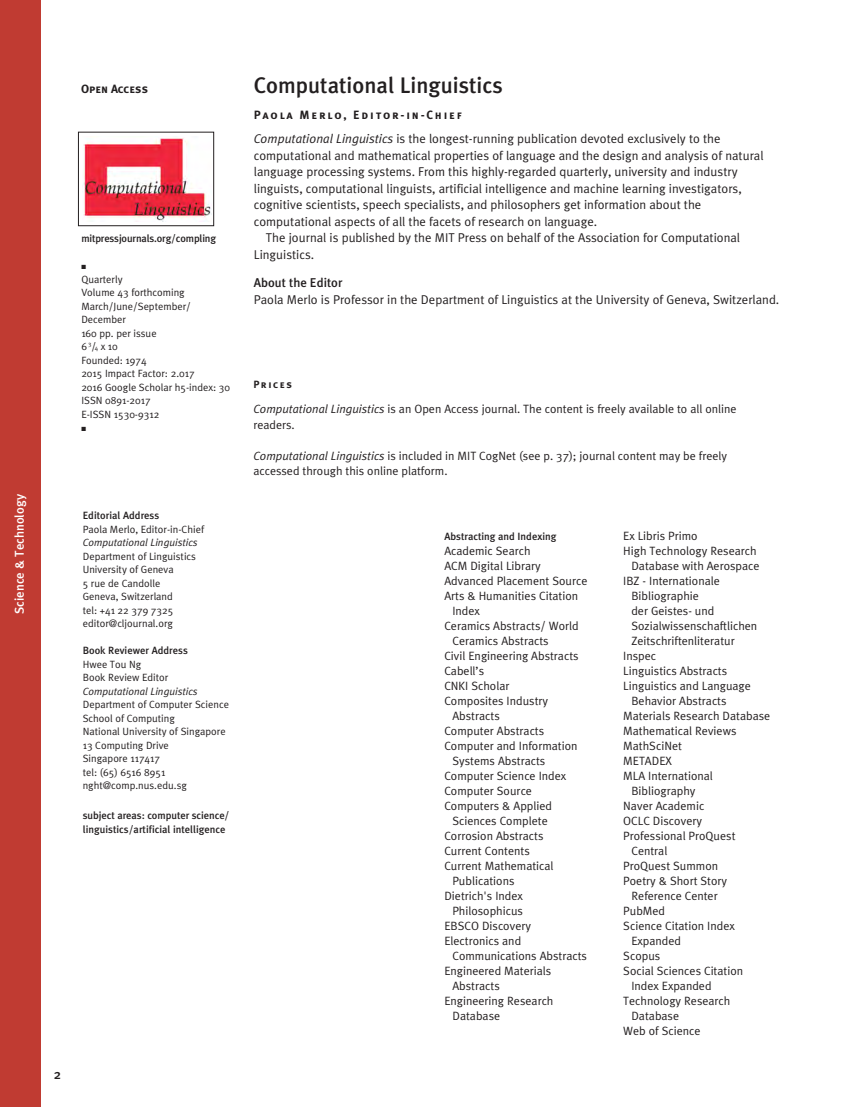
<style>
.page{position:relative;width:864px;height:1107px;background:#fff}
.page>*{position:absolute;margin:0;border:0;box-sizing:border-box;transform-origin:0 0}
.t1{font:500 22.5px "Meta Plus";color:#231f20}
.t2{font:500 13.5px "Meta Plus";color:#231f20}
.t3{font:12.75px "Meta Plus Normal";color:#231f20}
.t4{font:500 12.75px "Meta Plus";color:#fff}
.t5{font:500 12.75px "Meta Plus";color:#231f20}
.t6{font:12px/15.8px "Meta Plus Normal";color:#231f20}
.t7{font:12px "Meta Plus Bold Caps";letter-spacing:.15em;color:#231f20}
.t8{font:12px "Meta Plus Bold Caps";color:#231f20}
.t9{font:10.5px/13.5px "Meta Plus Normal";color:#231f20}
.t10{font:500 10.5px/13.5px "Meta Plus";color:#231f20}
.t11{font:italic 10.5px "Meta Plus Normal";color:#231f20}
.t12{font:10.5px "Meta Plus Bold Caps";letter-spacing:.15em;color:#231f20}
.t13{font:6px "Zapf Dingbats ITC";color:#231f20}
.s1{font-size:6.3px}
.s2{font-style:italic}
</style>
<div class="page">
<div style="left:0;top:0;width:40px;height:1107px;background:#c03b32"></div>
<img style="left:83px;top:138px;width:128px;height:83px">
<div style="left:78px;top:132px;width:136px;height:94px;border:1px solid #231f20"></div>
<p class="t4" style="left:12px;top:614px;width:121px;rotate:-90deg">Science &amp; Technology</p>
<p class="t8" style="left:81px;top:82px;width:69px">Open Access</p>
<p class="t10" style="left:81px;top:232px;width:136px">mitpressjournals.org/compling</p>
<p class="t13" style="left:81px;top:265px;width:6px">■</p>
<p class="t9" style="left:81px;top:272px;width:150px">Quarterly<br>Volume 43 forthcoming<br>March/June/September/<br>December<br>160 pp. per issue<br>6 <sup>3</sup>/<span class="s1">4</span> x 10<br>Founded: 1974<br>2015 Impact Factor: 2.017<br>2016 Google Scholar h5-index: 30<br>ISSN 0891-2017<br>E-ISSN 1530-9312</p>
<p class="t13" style="left:81px;top:427px;width:6px">■</p>
<p class="t10" style="left:83px;top:509px;width:78px">Editorial Address</p>
<p class="t9" style="left:83px;top:522px;width:123px">Paola Merlo, Editor-in-Chief</p>
<p class="t11" style="left:83px;top:537px;width:116px">Computational Linguistics</p>
<p class="t9" style="left:83px;top:549px;width:115px">Department of Linguistics<br>University of Geneva<br>5 rue de Candolle<br>Geneva, Switzerland<br>tel: +41 22 379 7325 editor@cljournal.org</p>
<p class="t10" style="left:83px;top:644px;width:107px">Book Reviewer Address</p>
<p class="t9" style="left:83px;top:657px;width:87px">Hwee Tou Ng<br>Book Review Editor</p>
<p class="t11" style="left:83px;top:685px;width:116px">Computational Linguistics</p>
<p class="t9" style="left:83px;top:698px;width:148px">Department of Computer Science<br>School of Computing<br>National University of Singapore<br>13 Computing Drive<br>Singapore 117417<br>tel: (65) 6516 8951 nght@comp.nus.edu.sg</p>
<p class="t10" style="left:83px;top:809px;width:148px">subject areas: computer science/ linguistics/artificial intelligence</p>
<p class="t2" style="left:54px;top:1066px;width:9px">2</p>
<h1 class="t1" style="left:254px;top:72px;width:250px">Computational Linguistics</h1>
<p class="t7" style="left:254px;top:108px;width:210px">Paola Merlo, Editor-in-Chief</p>
<p class="t3" style="left:254px;top:132px;width:468px"><span class="s2">Computational Linguistics</span> is the longest-running publication devoted exclusively to the</p>
<p class="t3" style="left:254px;top:148px;width:511px">computational and mathematical properties of language and the design and analysis of natural</p>
<p class="t3" style="left:254px;top:165px;width:485px">language processing systems. From this highly-regarded quarterly, university and industry</p>
<p class="t3" style="left:254px;top:181px;width:489px">linguists, computational linguists, artificial intelligence and machine learning investigators,</p>
<p class="t3" style="left:254px;top:198px;width:449px">cognitive scientists, speech specialists, and philosophers get information about the</p>
<p class="t3" style="left:254px;top:214px;width:345px">computational aspects of all the facets of research on language.</p>
<p class="t3" style="left:266px;top:231px;width:476px">The journal is published by the MIT Press on behalf of the Association for Computational</p>
<p class="t3" style="left:254px;top:247px;width:62px">Linguistics.</p>
<p class="t5" style="left:254px;top:276px;width:90px">About the Editor</p>
<p class="t3" style="left:254px;top:292px;width:527px">Paola Merlo is Professor in the Department of Linguistics at the University of Geneva, Switzerland.</p>
<p class="t12" style="left:253px;top:379px;width:40px">Prices</p>
<p class="t6" style="left:253px;top:401px;width:485px"><span class="s2">Computational Linguistics</span> is an Open Access journal. The content is freely available to all online readers.</p>
<p class="t6" style="left:253px;top:447px;width:475px"><span class="s2">Computational Linguistics</span> is included in MIT CogNet (see p. 37); journal content may be freely accessed through this online platform.</p>
<p class="t10" style="left:444px;top:529px;width:114px">Abstracting and Indexing</p>
<p class="t6" style="left:444px;top:543px;width:88px">Academic Search</p>
<p class="t6" style="left:444px;top:558px;width:98px">ACM Digital Library</p>
<p class="t6" style="left:444px;top:573px;width:145px">Advanced Placement Source</p>
<p class="t6" style="left:444px;top:588px;width:135px">Arts &amp; Humanities Citation</p>
<p class="t6" style="left:452px;top:603px;width:29px">Index</p>
<p class="t6" style="left:444px;top:618px;width:136px">Ceramics Abstracts/ World</p>
<p class="t6" style="left:452px;top:633px;width:98px">Ceramics Abstracts</p>
<p class="t6" style="left:444px;top:648px;width:136px">Civil Engineering Abstracts</p>
<p class="t6" style="left:444px;top:663px;width:41px">Cabell’s</p>
<p class="t6" style="left:444px;top:678px;width:67px">CNKI Scholar</p>
<p class="t6" style="left:444px;top:693px;width:105px">Composites Industry</p>
<p class="t6" style="left:452px;top:708px;width:49px">Abstracts</p>
<p class="t6" style="left:444px;top:723px;width:101px">Computer Abstracts</p>
<p class="t6" style="left:444px;top:738px;width:135px">Computer and Information</p>
<p class="t6" style="left:452px;top:753px;width:94px">Systems Abstracts</p>
<p class="t6" style="left:444px;top:768px;width:123px">Computer Science Index</p>
<p class="t6" style="left:444px;top:783px;width:89px">Computer Source</p>
<p class="t6" style="left:444px;top:798px;width:109px">Computers &amp; Applied</p>
<p class="t6" style="left:452px;top:813px;width:97px">Sciences Complete</p>
<p class="t6" style="left:444px;top:828px;width:101px">Corrosion Abstracts</p>
<p class="t6" style="left:444px;top:843px;width:87px">Current Contents</p>
<p class="t6" style="left:444px;top:858px;width:111px">Current Mathematical</p>
<p class="t6" style="left:452px;top:873px;width:64px">Publications</p>
<p class="t6" style="left:444px;top:888px;width:80px">Dietrich's Index</p>
<p class="t6" style="left:452px;top:903px;width:72px">Philosophicus</p>
<p class="t6" style="left:444px;top:918px;width:88px">EBSCO Discovery</p>
<p class="t6" style="left:444px;top:933px;width:78px">Electronics and</p>
<p class="t6" style="left:452px;top:948px;width:136px">Communications Abstracts</p>
<p class="t6" style="left:444px;top:963px;width:108px">Engineered Materials</p>
<p class="t6" style="left:452px;top:978px;width:49px">Abstracts</p>
<p class="t6" style="left:444px;top:993px;width:111px">Engineering Research</p>
<p class="t6" style="left:452px;top:1008px;width:49px">Database</p>
<p class="t6" style="left:623px;top:528px;width:76px">Ex Libris Primo</p>
<p class="t6" style="left:623px;top:543px;width:135px">High Technology Research</p>
<p class="t6" style="left:631px;top:558px;width:130px">Database with Aerospace</p>
<p class="t6" style="left:623px;top:573px;width:98px">IBZ - Internationale</p>
<p class="t6" style="left:631px;top:588px;width:69px">Bibliographie</p>
<p class="t6" style="left:631px;top:603px;width:85px">der Geistes- und</p>
<p class="t6" style="left:631px;top:618px;width:127px">Sozialwissenschaftlichen</p>
<p class="t6" style="left:631px;top:633px;width:105px">Zeitschriftenliteratur</p>
<p class="t6" style="left:623px;top:648px;width:34px">Inspec</p>
<p class="t6" style="left:623px;top:663px;width:105px">Linguistics Abstracts</p>
<p class="t6" style="left:623px;top:678px;width:129px">Linguistics and Language</p>
<p class="t6" style="left:631px;top:693px;width:97px">Behavior Abstracts</p>
<p class="t6" style="left:623px;top:708px;width:149px">Materials Research Database</p>
<p class="t6" style="left:623px;top:723px;width:115px">Mathematical Reviews</p>
<p class="t6" style="left:623px;top:738px;width:60px">MathSciNet</p>
<p class="t6" style="left:623px;top:753px;width:50px">METADEX</p>
<p class="t6" style="left:623px;top:768px;width:91px">MLA International</p>
<p class="t6" style="left:631px;top:783px;width:66px">Bibliography</p>
<p class="t6" style="left:623px;top:798px;width:82px">Naver Academic</p>
<p class="t6" style="left:623px;top:813px;width:80px">OCLC Discovery</p>
<p class="t6" style="left:623px;top:828px;width:114px">Professional ProQuest</p>
<p class="t6" style="left:631px;top:843px;width:37px">Central</p>
<p class="t6" style="left:623px;top:858px;width:96px">ProQuest Summon</p>
<p class="t6" style="left:623px;top:873px;width:105px">Poetry &amp; Short Story</p>
<p class="t6" style="left:631px;top:888px;width:88px">Reference Center</p>
<p class="t6" style="left:623px;top:903px;width:43px">PubMed</p>
<p class="t6" style="left:623px;top:918px;width:113px">Science Citation Index</p>
<p class="t6" style="left:631px;top:933px;width:51px">Expanded</p>
<p class="t6" style="left:623px;top:948px;width:39px">Scopus</p>
<p class="t6" style="left:623px;top:963px;width:121px">Social Sciences Citation</p>
<p class="t6" style="left:631px;top:978px;width:82px">Index Expanded</p>
<p class="t6" style="left:623px;top:993px;width:109px">Technology Research</p>
<p class="t6" style="left:631px;top:1008px;width:49px">Database</p>
<p class="t6" style="left:623px;top:1023px;width:79px">Web of Science</p>
</div>
